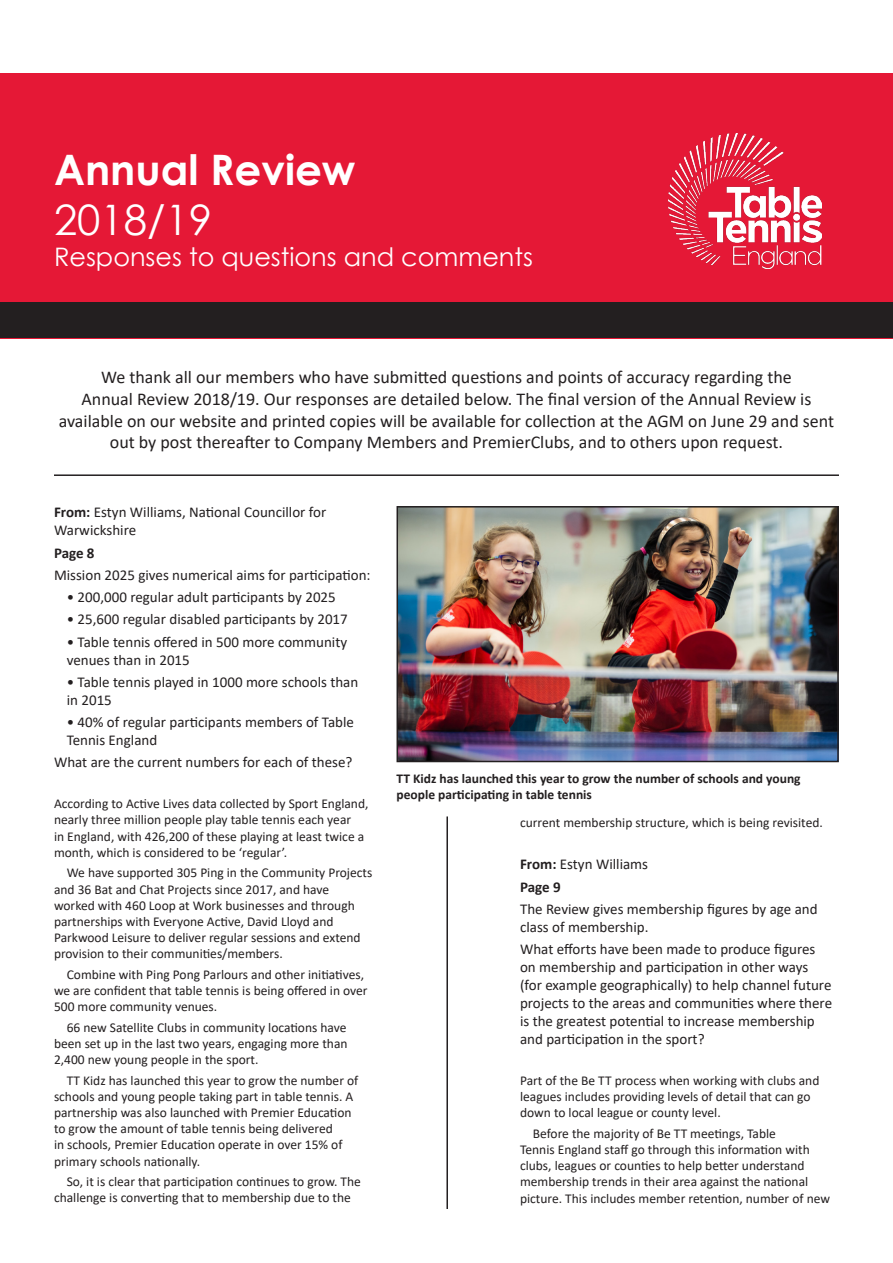
<style>
.page{position:relative;width:893px;height:1263px;background:#fff}
.page>*{position:absolute;margin:0;border:0;box-sizing:border-box;transform-origin:0 0}
.t1{font:700 42px "Century Gothic";color:#fff}
.t2{font:42px "Century Gothic";color:#fff}
.t3{font:25.5px "Century Gothic";color:#fff}
.t4{font:18px/21.6px "Calibri";color:#231f20;text-align:center}
.t5{font:15px/18px "Calibri";color:#231f20}
.t6{font:700 15px "Calibri";letter-spacing:-.01em;color:#231f20}
.t7{font:13.5px/16.2px "Calibri";color:#231f20}
.t8{font:700 13.5px/16.2px "Calibri";color:#231f20}
.s1{font-weight:700}
</style>
<div class="page">
<div style="left:0;top:0;width:893px;height:338px;background:#e51836"></div>
<img style="left:399px;top:509px;width:437px;height:250px">
<div style="left:396px;top:506px;width:443px;height:256px;border:2px solid #231f20"></div>
<hr style="left:54px;top:474px;width:785px;height:2px;background:#231f20">
<hr style="left:446px;top:816px;width:2px;height:393px;background:#231f20">
<div style="left:0;top:0;width:893px;height:73px;background:#fff"></div>
<div style="left:0;top:302px;width:893px;height:36px;background:#231f20"></div>
<img style="left:668px;top:134px;width:153px;height:134px">
<p class="t1" style="left:54px;top:138px;width:303px">Annual Review</p>
<p class="t2" style="left:54px;top:191px;width:159px">2018/19</p>
<p class="t3" style="left:54px;top:239px;width:480px">Responses to questions and comments</p>
<p class="t4" style="left:59px;top:366px;width:777px">We thank all our members who have submitted questions and points of accuracy regarding the<br>Annual Review 2018/19. Our responses are detailed below. The final version of the Annual Review is available on our website and printed copies will be available for collection at the AGM on June 29 and sent out by post thereafter to Company Members and PremierClubs, and to others upon request.</p>
<p class="t5" style="left:54px;top:503px;width:274px"><span class="s1">From:</span> Estyn Williams, National Councillor for<br>Warwickshire</p>
<p class="t6" style="left:54px;top:542px;width:42px">Page 8</p>
<p class="t5" style="left:54px;top:565px;width:318px">Mission 2025 gives numerical aims for participation:</p>
<p class="t5" style="left:67px;top:588px;width:271px">• 200,000 regular adult participants by 2025</p>
<p class="t5" style="left:67px;top:610px;width:283px">• 25,600 regular disabled participants by 2017</p>
<p class="t5" style="left:67px;top:632px;width:282px">• Table tennis offered in 500 more community venues than in 2015</p>
<p class="t5" style="left:67px;top:672px;width:293px">• Table tennis played in 1000 more schools than in 2015</p>
<p class="t5" style="left:67px;top:713px;width:289px">• 40% of regular participants members of Table<br>Tennis England</p>
<p class="t5" style="left:54px;top:753px;width:300px">What are the current numbers for each of these?</p>
<p class="t7" style="left:54px;top:795px;width:316px">According to Active Lives data collected by Sport England, nearly three million people play table tennis each year<br>in England, with 426,200 of these playing at least twice a month, which is considered to be ‘regular’.</p>
<p class="t7" style="left:54px;top:864px;width:320px;text-indent:13px">We have supported 305 Ping in the Community Projects and 36 Bat and Chat Projects since 2017, and have worked with 460 Loop at Work businesses and through partnerships with Everyone Active, David Lloyd and Parkwood Leisure to deliver regular sessions and extend provision to their communities/members.</p>
<p class="t7" style="left:54px;top:966px;width:315px;text-indent:13px">Combine with Ping Pong Parlours and other initiatives, we are confident that table tennis is being offered in over<br>500 more community venues.</p>
<p class="t7" style="left:54px;top:1019px;width:295px;text-align:justify;text-indent:13px">66 new Satellite Clubs in community locations have been set up in the last two years, engaging more than 2,400 new young people in the sport.</p>
<p class="t7" style="left:54px;top:1071px;width:306px;text-indent:13px">TT Kidz has launched this year to grow the number of schools and young people taking part in table tennis. A partnership was also launched with Premier Education to grow the amount of table tennis being delivered<br>in schools, Premier Education operate in over 15% of primary schools nationally.</p>
<p class="t7" style="left:54px;top:1173px;width:308px;text-indent:13px">So, it is clear that participation continues to grow. The challenge is converting that to membership due to the</p>
<p class="t8" style="left:396px;top:770px;width:406px">TT Kidz has launched this year to grow the number of schools and young people participating in table tennis</p>
<p class="t7" style="left:520px;top:814px;width:304px">current membership structure, which is being revisited.</p>
<p class="t5" style="left:520px;top:855px;width:130px"><span class="s1">From:</span> Estyn Williams</p>
<p class="t6" style="left:520px;top:876px;width:42px">Page 9</p>
<p class="t5" style="left:520px;top:899px;width:299px">The Review gives membership figures by age and class of membership.</p>
<p class="t5" style="left:520px;top:940px;width:314px">What efforts have been made to produce figures on membership and participation in other ways (for example geographically) to help channel future projects to the areas and communities where there is the greatest potential to increase membership and participation in the sport?</p>
<p class="t7" style="left:520px;top:1072px;width:301px">Part of the Be TT process when working with clubs and leagues includes providing levels of detail that can go down to local league or county level.</p>
<p class="t7" style="left:520px;top:1125px;width:312px;text-indent:13px">Before the majority of Be TT meetings, Table<br>Tennis England staff go through this information with clubs, leagues or counties to help better understand membership trends in their area against the national picture. This includes member retention, number of new</p>
</div>
